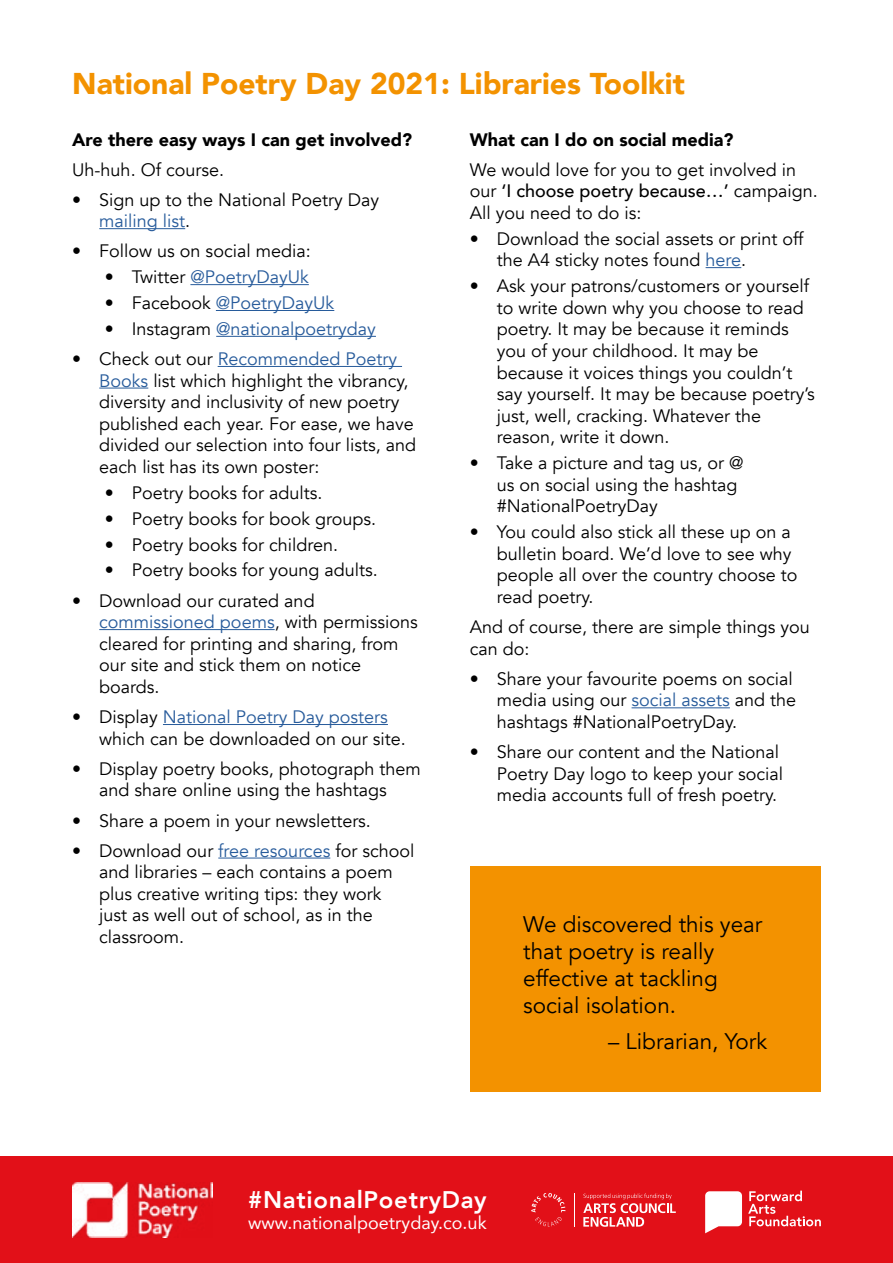
<style>
.page{position:relative;width:893px;height:1263px;background:#fff}
.page>*{position:absolute;margin:0;border:0;box-sizing:border-box;transform-origin:0 0}
.t1{font:900 30px "Avenir";color:#f39200}
.t2{font:800 24px "Avenir";letter-spacing:.03em;color:#fff}
.t3{font:22.5px/27px "Avenir";color:#000}
.t4{font:18px/21.6px "Avenir";color:#000}
.t5{font:18px "Avenir";color:#275b9b}
.t6{font:900 18px "Avenir";color:#000}
.t7{font:18px "Avenir";color:#fff}
.s1{color:#275b9b}
.s2{color:#000}
.s3{font-weight:500}
</style>
<div class="page">
<div style="left:0;top:1157px;width:893px;height:106px;background:#e21018"></div>
<svg style="left:583px;top:1193px;width:93px;height:34px"></svg>
<svg style="left:531px;top:1193px;width:34px;height:33px"></svg>
<hr style="left:574px;top:1193px;width:1px;height:33px;background:#fff">
<svg style="left:748px;top:1190px;width:73px;height:36px"></svg>
<svg style="left:705px;top:1191px;width:37px;height:42px;background:#fadbdc"></svg>
<img style="left:72px;top:1182px;width:140px;height:55px">
<hr style="left:99px;top:228px;width:86px;height:1px;background:#275b9b">
<hr style="left:190px;top:284px;width:119px;height:1px;background:#275b9b">
<hr style="left:216px;top:310px;width:118px;height:1px;background:#275b9b">
<hr style="left:216px;top:336px;width:160px;height:1px;background:#275b9b">
<hr style="left:218px;top:366px;width:184px;height:1px;background:#275b9b">
<hr style="left:99px;top:388px;width:49px;height:1px;background:#275b9b">
<hr style="left:99px;top:629px;width:176px;height:1px;background:#275b9b">
<hr style="left:163px;top:724px;width:225px;height:1px;background:#275b9b">
<hr style="left:218px;top:857px;width:112px;height:1px;background:#275b9b">
<hr style="left:706px;top:267px;width:35px;height:1px;background:#275b9b">
<hr style="left:632px;top:707px;width:98px;height:1px;background:#275b9b">
<div style="left:470px;top:866px;width:351px;height:226px;background:#f39200"></div>
<h1 class="t1" style="left:72px;top:57px;width:614px">National Poetry Day 2021: Libraries Toolkit</h1>
<p class="t6" style="left:72px;top:124px;width:342px">Are there easy ways I can get involved?</p>
<p class="t4" style="left:72px;top:159px;width:153px">Uh-huh. Of course.</p>
<p class="t4" style="left:99px;top:189px;width:281px;text-indent:-27px">• Sign up to the National Poetry Day <span class="s1">mailing list</span>.</p>
<p class="t4" style="left:72px;top:241px;width:240px">• Follow us on social media:</p>
<p class="t5" style="left:105px;top:266px;width:206px"><span class="s2">• Twitter</span> @PoetryDayUk</p>
<p class="t5" style="left:105px;top:292px;width:231px"><span class="s2">• Facebook</span> @PoetryDayUk</p>
<p class="t5" style="left:105px;top:318px;width:273px"><span class="s2">• Instagram</span> @nationalpoetryday</p>
<p class="t4" style="left:99px;top:348px;width:318px;text-indent:-27px">• Check out our <span class="s1">Recommended Poetry Books</span> list which highlight the vibrancy, diversity and inclusivity of new poetry published each year. For ease, we have divided our selection into four lists, and each list has its own poster:</p>
<p class="t4" style="left:105px;top:482px;width:219px">• Poetry books for adults.</p>
<p class="t4" style="left:105px;top:508px;width:273px">• Poetry books for book groups.</p>
<p class="t4" style="left:105px;top:534px;width:235px">• Poetry books for children.</p>
<p class="t4" style="left:105px;top:560px;width:275px">• Poetry books for young adults.</p>
<p class="t4" style="left:99px;top:590px;width:320px;text-indent:-27px">• Download our curated and <span class="s1">commissioned poems</span>, with permissions cleared for printing and sharing, from our site and stick them on notice boards.</p>
<p class="t4" style="left:99px;top:706px;width:308px;text-indent:-27px">• Display <span class="s1">National Poetry Day posters </span>which can be downloaded on our site.</p>
<p class="t4" style="left:72px;top:758px;width:350px;text-align:center">• Display poetry books, photograph them and share online using the hashtags</p>
<p class="t4" style="left:72px;top:810px;width:300px">• Share a poem in your newsletters.</p>
<p class="t4" style="left:99px;top:840px;width:317px;text-indent:-27px">• Download our <span class="s1">free resources</span> for school and libraries – each contains a poem plus creative writing tips: they work<br>just as well out of school, as in the classroom.</p>
<p class="t6" style="left:470px;top:124px;width:265px">What can I do on social media?</p>
<p class="t4" style="left:470px;top:159px;width:349px">We would love for you to get involved in our <span class="s3">‘I choose poetry because…’</span> campaign.<br>All you need to do is:</p>
<p class="t4" style="left:497px;top:228px;width:308px;text-indent:-27px">• Download the social assets or print off the A4 sticky notes found <span class="s1">here</span>.</p>
<p class="t4" style="left:497px;top:275px;width:319px;text-indent:-27px">• Ask your patrons/customers or yourself to write down why you choose to read poetry. It may be because it reminds you of your childhood. It may be because it voices things you couldn’t say yourself. It may be because poetry’s just, well, cracking. Whatever the reason, write it down.</p>
<p class="t4" style="left:497px;top:452px;width:248px;text-indent:-27px">• Take a picture and tag us, or @ us on social using the hashtag #NationalPoetryDay</p>
<p class="t4" style="left:497px;top:522px;width:302px;text-indent:-27px">• You could also stick all these up on a bulletin board. We’d love to see why people all over the country choose to read poetry.</p>
<p class="t4" style="left:470px;top:616px;width:342px">And of course, there are simple things you can do:</p>
<p class="t4" style="left:497px;top:668px;width:301px;text-indent:-27px">• Share your favourite poems on social media using our <span class="s1">social assets</span> and the hashtags #NationalPoetryDay.</p>
<p class="t4" style="left:497px;top:741px;width:288px;text-indent:-27px">• Share our content and the National<br>Poetry Day logo to keep your social media accounts full of fresh poetry.</p>
<p class="t3" style="left:523px;top:911px;width:241px">We discovered this year that poetry is really effective at tackling social isolation.</p>
<p class="t3" style="left:608px;top:1028px;width:161px">– Librarian, York</p>
<h2 class="t2" style="left:248px;top:1181px;width:240px">#NationalPoetryDay</h2>
<p class="t7" style="left:248px;top:1208px;width:240px">www.nationalpoetryday.co.uk</p>
</div>
